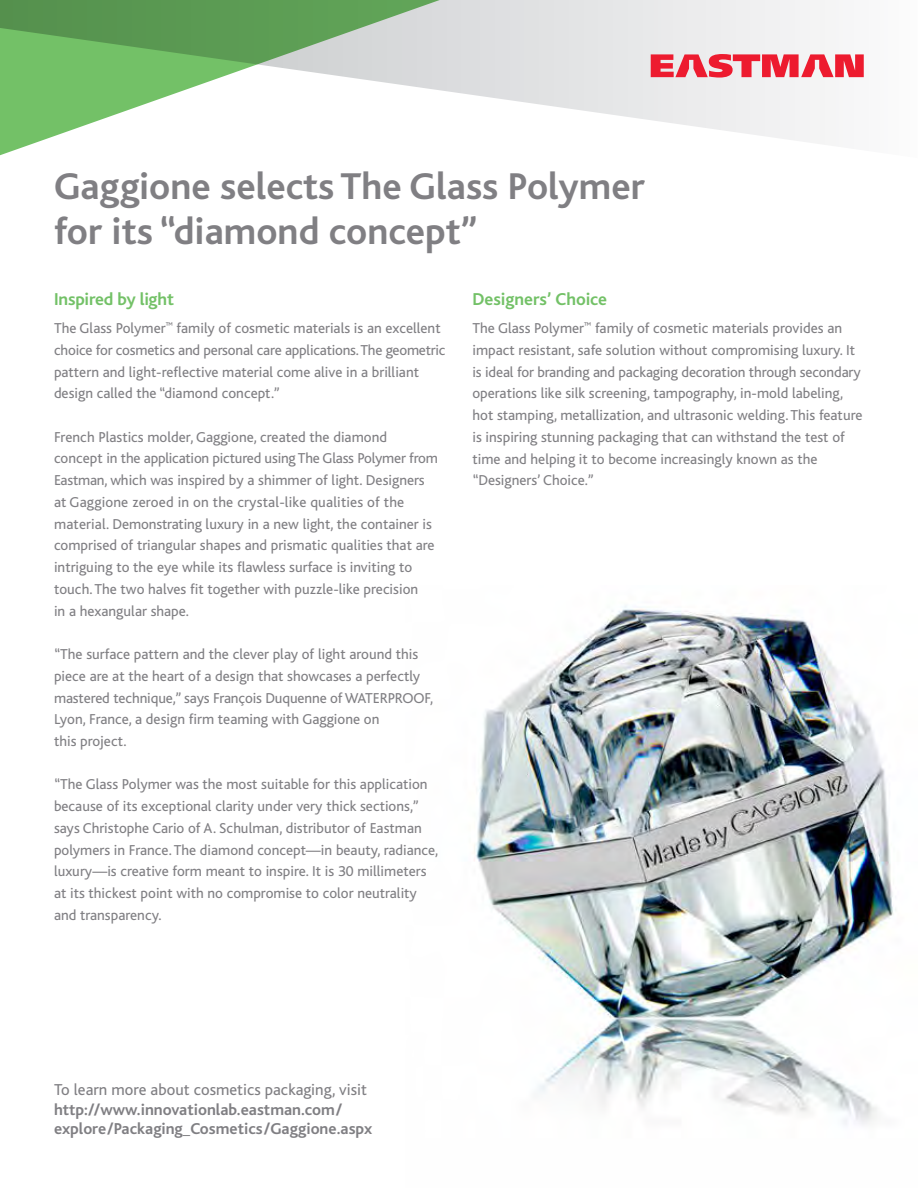
<style>
.page{position:relative;width:918px;height:1188px;background:#fff}
.page>*{position:absolute;margin:0;border:0;box-sizing:border-box;transform-origin:0 0}
.t1{font:700 39px/45px "Bliss";color:#807f83}
.t2{font:700 18px "Bliss";letter-spacing:-.01em;color:#73c167}
.t3{font:700 16.5px/19.5px "Bliss";color:#807f83}
.t4{font:16.5px "Bliss";color:#807f83}
.t5{font:15px/21.8px "Bliss";color:#807f83}
</style>
<div class="page">
<img style="left:474px;top:605px;width:422px;height:520px">
<svg style="left:0;top:0;width:825px;height:156px"></svg>
<svg style="left:651px;top:54px;width:213px;height:24px"></svg>
<h1 class="t1" style="left:54px;top:165px;width:592px">Gaggione selects The Glass Polymer for its “diamond concept”</h1>
<p class="t2" style="left:54px;top:290px;width:121px">Inspired by light</p>
<p class="t5" style="left:54px;top:318px;width:393px">The Glass Polymer<sup>™</sup> family of cosmetic materials is an excellent choice for cosmetics and personal care applications. The geometric pattern and light-reflective material come alive in a brilliant design called the “diamond concept.”</p>
<p class="t5" style="left:54px;top:426px;width:386px">French Plastics molder, Gaggione, created the diamond concept in the application pictured using The Glass Polymer from Eastman, which was inspired by a shimmer of light. Designers at Gaggione zeroed in on the crystal-like qualities of the material. Demonstrating luxury in a new light, the container is comprised of triangular shapes and prismatic qualities that are intriguing to the eye while its flawless surface is inviting to touch. The two halves fit together with puzzle-like precision<br>in a hexangular shape.</p>
<p class="t5" style="left:54px;top:644px;width:381px">“The surface pattern and the clever play of light around this piece are at the heart of a design that showcases a perfectly mastered technique,” says François Duquenne of WATERPROOF, Lyon, France, a design firm teaming with Gaggione on<br>this project.</p>
<p class="t5" style="left:54px;top:774px;width:386px">“The Glass Polymer was the most suitable for this application because of its exceptional clarity under very thick sections,” says Christophe Cario of A. Schulman, distributor of Eastman polymers in France. The diamond concept—in beauty, radiance, luxury—is creative form meant to inspire. It is 30 millimeters at its thickest point with no compromise to color neutrality and transparency.</p>
<p class="t2" style="left:472px;top:290px;width:136px">Designers’ Choice</p>
<p class="t5" style="left:472px;top:318px;width:392px">The Glass Polymer<sup>™</sup> family of cosmetic materials provides an impact resistant, safe solution without compromising luxury. It is ideal for branding and packaging decoration through secondary operations like silk screening, tampography, in-mold labeling, hot stamping, metallization, and ultrasonic welding. This feature is inspiring stunning packaging that can withstand the test of time and helping it to become increasingly known as the “Designers’ Choice.”</p>
<p class="t4" style="left:54px;top:1081px;width:314px">To learn more about cosmetics packaging, visit</p>
<p class="t3" style="left:54px;top:1100px;width:320px">http://www.innovationlab.eastman.com/ explore/Packaging_Cosmetics/Gaggione.aspx</p>
</div>
